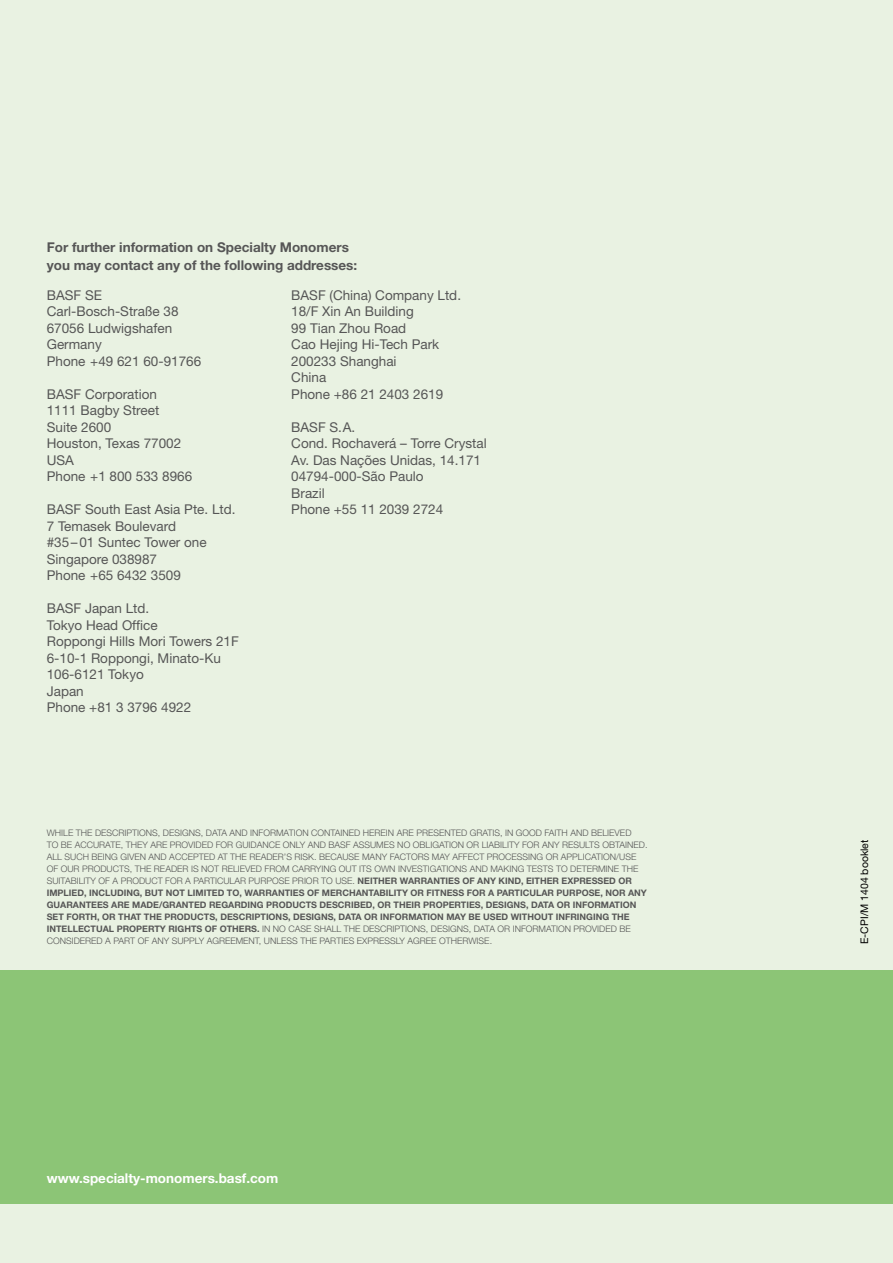
<style>
.page{position:relative;width:893px;height:1263px;background:#e9f2e2}
.page>*{position:absolute;margin:0;border:0;box-sizing:border-box;transform-origin:0 0}
.t1{font:13.5px/16.5px "Helvetica Neue LT";color:#565656}
.t2{font:700 13.5px/18px "Helvetica Neue LT";color:#565656}
.t3{font:700 13.5px "Helvetica Neue LT";color:#fff}
.t4{font:10.5px "Helvetica Neue LT";color:#000}
.t5{font:300 9px/12px "Helvetica Neue LT";color:#565656}
.s1{font-weight:700}
</style>
<div class="page">
<div style="left:0;top:969px;width:893px;height:234px;background:#8cc576"></div>
<h1 class="t2" style="left:47px;top:238px;width:312px">For further information on Specialty Monomers you may contact any of the following addresses:</h1>
<h1 class="t1" style="left:47px;top:286px;width:156px">BASF SE<br>Carl-Bosch-Straße 38<br>67056 Ludwigshafen<br>Germany<br>Phone +49 621 60-91766</h1>
<h1 class="t1" style="left:47px;top:385px;width:147px">BASF Corporation<br>1111 Bagby Street<br>Suite 2600<br>Houston, Texas 77002<br>USA<br>Phone +1 800 533 8966</h1>
<h1 class="t1" style="left:47px;top:501px;width:190px">BASF South East Asia Pte. Ltd.<br>7 Temasek Boulevard<br>#35–01 Suntec Tower one<br>Singapore 038987<br>Phone +65 6432 3509</h1>
<h1 class="t1" style="left:47px;top:600px;width:193px">BASF Japan Ltd.<br>Tokyo Head Office<br>Roppongi Hills Mori Towers 21F<br>6-10-1 Roppongi, Minato-Ku<br>106-6121 Tokyo<br>Japan<br>Phone +81 3 3796 4922</h1>
<h1 class="t1" style="left:291px;top:286px;width:171px">BASF (China) Company Ltd.<br>18/F Xin An Building<br>99 Tian Zhou Road<br>Cao Hejing Hi-Tech Park<br>200233 Shanghai<br>China<br>Phone +86 21 2403 2619</h1>
<h1 class="t1" style="left:291px;top:418px;width:197px">BASF S.A.<br>Cond. Rochaverá – Torre Crystal<br>Av. Das Nações Unidas, 14.171<br>04794-000-São Paulo<br>Brazil<br>Phone +55 11 2039 2724</h1>
<p class="t5" style="left:47px;top:827px;width:602px">WHILE THE DESCRIPTIONS, DESIGNS, DATA AND INFORMATION CONTAINED HEREIN ARE PRESENTED GRATIS, IN GOOD FAITH AND BELIEVED<br>TO BE ACCURATE, THEY ARE PROVIDED FOR GUIDANCE ONLY AND BASF ASSUMES NO OBLIGATION OR LIABILITY FOR ANY RESULTS OBTAINED.<br>ALL SUCH BEING GIVEN AND ACCEPTED AT THE READER’S RISK. BECAUSE MANY FACTORS MAY AFFECT PROCESSING OR APPLICATION/USE OF OUR PRODUCTS, THE READER IS NOT RELIEVED FROM CARRYING OUT ITS OWN INVESTIGATIONS AND MAKING TESTS TO DETERMINE THE SUITABILITY OF A PRODUCT FOR A PARTICULAR PURPOSE PRIOR TO USE. <span class="s1">NEITHER WARRANTIES OF ANY KIND, EITHER EXPRESSED OR IMPLIED, INCLUDING, BUT NOT LIMITED TO, WARRANTIES OF MERCHANTABILITY OR FITNESS FOR A PARTICULAR PURPOSE, NOR ANY GUARANTEES ARE MADE/GRANTED REGARDING PRODUCTS DESCRIBED, OR THEIR PROPERTIES, DESIGNS, DATA OR INFORMATION SET FORTH, OR THAT THE PRODUCTS, DESCRIPTIONS, DESIGNS, DATA OR INFORMATION MAY BE USED WITHOUT INFRINGING THE INTELLECTUAL PROPERTY RIGHTS OF OTHERS.</span> IN NO CASE SHALL THE DESCRIPTIONS, DESIGNS, DATA OR INFORMATION PROVIDED BE CONSIDERED A PART OF ANY SUPPLY AGREEMENT, UNLESS THE PARTIES EXPRESSLY AGREE OTHERWISE.</p>
<p class="t4" style="left:858px;top:944px;width:106px;rotate:-90deg">E-CPI/M 1404 booklet</p>
<h1 class="t3" style="left:47px;top:1169px;width:233px">www.specialty-monomers.basf.com</h1>
</div>
